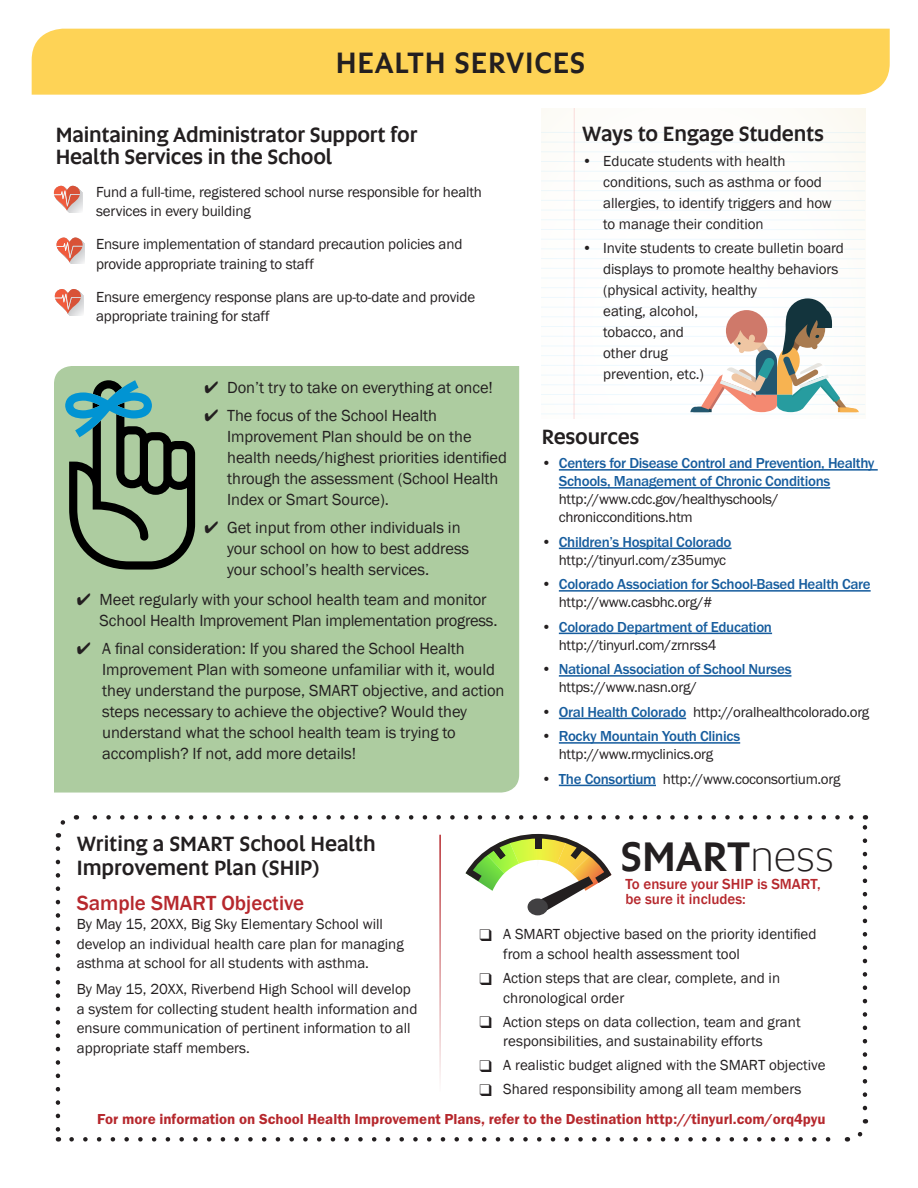
<style>
.page{position:relative;width:918px;height:1188px;background:#fff}
.page>*{position:absolute;margin:0;border:0;box-sizing:border-box;transform-origin:0 0}
.t1{font:500 42px "Altis";color:#231f20}
.t2{font:500 30px "Altis";letter-spacing:.025em;color:#231f20}
.t3{font:500 21px/22.5px "Altis";letter-spacing:-.01em;color:#231f20}
.t4{font:500 21px "Franklin Gothic";color:#b6282d}
.t5{font:16.5px/21px "Franklin Gothic";letter-spacing:-.005em;color:#231f20}
.t6{font:15px/19.5px "Franklin Gothic";color:#231f20}
.t7{font:500 15px/18px "Franklin Gothic URW";letter-spacing:-.02em;color:#175d9e}
.t8{font:15px "Franklin Gothic URW Dem";color:#b6282d}
.t9{font:15px "Franklin Gothic URW Boo";letter-spacing:-.02em;color:#231f20}
.t10{font:500 15px/15px "Franklin Gothic";color:#b6282d}
.s1{font-family:"Franklin Gothic";font-weight:400;color:#231f20}
.s2{font-family:"Franklin Gothic URW Boo";font-weight:400;color:#231f20}
.s3{font-family:"Franklin Gothic"}
.s4{font-family:"Franklin Gothic URW";font-weight:500;color:#175d9e}
.s5{font-weight:300}
</style>
<div class="page">
<div style="left:32px;top:29px;width:858px;height:66px;background:#fed356"></div>
<svg style="left:690px;top:298px;width:169px;height:114px"></svg>
<div style="left:54px;top:366px;width:465px;height:427px;background:#adcca0"></div>
<svg style="left:65px;top:380px;width:130px;height:190px;background:#73937a"></svg>
<svg style="left:466px;top:834px;width:145px;height:79px"></svg>
<div style="left:528px;top:898px;width:20px;height:17px;background:#414042;border-radius:50%"></div>
<hr style="left:439px;top:835px;width:2px;height:257px;background:#b6282d">
<hr style="left:559px;top:469px;width:319px;height:2px;background:#175d9e">
<hr style="left:559px;top:487px;width:271px;height:2px;background:#175d9e">
<hr style="left:559px;top:548px;width:173px;height:1px;background:#175d9e">
<hr style="left:559px;top:590px;width:312px;height:2px;background:#175d9e">
<hr style="left:559px;top:633px;width:213px;height:1px;background:#175d9e">
<hr style="left:559px;top:675px;width:232px;height:2px;background:#175d9e">
<hr style="left:559px;top:718px;width:127px;height:1px;background:#175d9e">
<hr style="left:559px;top:742px;width:181px;height:2px;background:#175d9e">
<hr style="left:559px;top:785px;width:97px;height:1px;background:#175d9e">
<svg style="left:53px;top:185px;width:29px;height:27px"></svg>
<svg style="left:56px;top:237px;width:29px;height:27px"></svg>
<svg style="left:54px;top:289px;width:29px;height:26px"></svg>
<svg style="left:72px;top:1137px;width:759px;height:5px"></svg>
<svg style="left:92px;top:815px;width:759px;height:5px"></svg>
<svg style="left:55px;top:820px;width:11px;height:18px"></svg>
<svg style="left:56px;top:849px;width:4px;height:293px"></svg>
<svg style="left:857px;top:1119px;width:12px;height:18px"></svg>
<svg style="left:863px;top:815px;width:4px;height:293px"></svg>
<p class="t2" style="left:336px;top:41px;width:251px">HEALTH SERVICES</p>
<p class="t3" style="left:56px;top:122px;width:363px">Maintaining Administrator Support for<br>Health Services in the School</p>
<p class="t6" style="left:96px;top:182px;width:387px">Fund a full-time, registered school nurse responsible for health services in every building</p>
<p class="t6" style="left:96px;top:235px;width:368px">Ensure implementation of standard precaution policies and provide appropriate training to staff</p>
<p class="t6" style="left:96px;top:287px;width:381px">Ensure emergency response plans are up-to-date and provide appropriate training for staff</p>
<p class="t5" style="left:204px;top:377px;width:290px">✔ Don’t try to take on everything at once!</p>
<p class="t5" style="left:227px;top:405px;width:281px;text-indent:-23px">✔ The focus of the School Health Improvement Plan should be on the health needs/highest priorities identified through the assessment (School Health Index or Smart Source).</p>
<p class="t5" style="left:227px;top:517px;width:243px;text-indent:-23px">✔ Get input from other individuals in your school on how to best address your school’s health services.</p>
<p class="t5" style="left:100px;top:589px;width:399px;text-indent:-23px">✔ Meet regularly with your school health team and monitor<br>School Health Improvement Plan implementation progress.</p>
<p class="t5" style="left:102px;top:638px;width:404px;text-indent:-26px">✔ A final consideration: If you shared the School Health Improvement Plan with someone unfamiliar with it, would they understand the purpose, SMART objective, and action steps necessary to achieve the objective? Would they understand what the school health team is trying to accomplish? If not, add more details!</p>
<p class="t3" style="left:582px;top:121px;width:243px">Ways to Engage Students</p>
<p class="t6" style="left:603px;top:150px;width:230px;line-height:21px;text-indent:-21px">• Educate students with health conditions, such as asthma or food allergies, to identify triggers and how to manage their condition</p>
<p class="t6" style="left:603px;top:238px;width:242px;line-height:21px;text-indent:-21px">• Invite students to create bulletin board displays to promote healthy behaviors (physical activity, healthy<br>eating, alcohol,<br>tobacco, and<br>other drug<br>prevention, etc.)</p>
<p class="t3" style="left:542px;top:424px;width:99px">Resources</p>
<p class="t7" style="left:559px;top:454px;width:317px;text-indent:-17px"><span class="s1">•</span> Centers for Disease Control and Prevention, Healthy Schools, Management of Chronic Conditions <span class="s2">http://www.cdc.gov/healthyschools/ chronicconditions.htm</span></p>
<p class="t7" style="left:559px;top:533px;width:174px;text-indent:-17px"><span class="s1">•</span> Children’s Hospital Colorado <span class="s2">http://tinyurl.com/z35umyc</span></p>
<p class="t7" style="left:559px;top:575px;width:313px;text-indent:-17px"><span class="s1">•</span> Colorado Association for School-Based Health Care <span class="s2">http://www.casbhc.org/#</span></p>
<p class="t7" style="left:559px;top:618px;width:215px;text-indent:-17px"><span class="s1">•</span> Colorado Department of Education <span class="s2">http://tinyurl.com/zrnrss4</span></p>
<p class="t7" style="left:559px;top:660px;width:234px;text-indent:-17px"><span class="s1">•</span> National Association of School Nurses <span class="s2">https://www.nasn.org/</span></p>
<p class="t9" style="left:542px;top:703px;width:329px"><span class="s3">•</span> <span class="s4">Oral Health Colorado</span> http://oralhealthcolorado.org</p>
<p class="t7" style="left:559px;top:727px;width:183px;text-indent:-17px"><span class="s1">•</span> Rocky Mountain Youth Clinics <span class="s2">http://www.rmyclinics.org</span></p>
<p class="t9" style="left:542px;top:770px;width:300px"><span class="s3">•</span> <span class="s4">The Consortium</span> http://www.coconsortium.org</p>
<p class="t3" style="left:77px;top:831px;width:300px;line-height:24px">Writing a SMART School Health<br>Improvement Plan (SHIP)</p>
<p class="t4" style="left:77px;top:890px;width:229px">Sample SMART Objective</p>
<p class="t6" style="left:77px;top:915px;width:328px">By May 15, 20XX, Big Sky Elementary School will develop an individual health care plan for managing asthma at school for all students with asthma.</p>
<p class="t6" style="left:77px;top:980px;width:342px">By May 15, 20XX, Riverbend High School will develop a system for collecting student health information and ensure communication of pertinent information to all appropriate staff members.</p>
<p class="t1" style="left:620px;top:826px;width:215px">SMART<span class="s5">ness</span></p>
<p class="t10" style="left:625px;top:877px;width:197px">To ensure your SHIP is SMART, be sure it includes:</p>
<p class="t6" style="left:503px;top:925px;width:315px;text-indent:-24px">❑ A SMART objective based on the priority identified from a school health assessment tool</p>
<p class="t6" style="left:503px;top:969px;width:278px;text-indent:-24px">❑ Action steps that are clear, complete, and in chronological order</p>
<p class="t6" style="left:503px;top:1012px;width:299px;text-indent:-24px">❑ Action steps on data collection, team and grant responsibilities, and sustainability efforts</p>
<p class="t6" style="left:480px;top:1056px;width:348px">❑ A realistic budget aligned with the SMART objective</p>
<p class="t6" style="left:480px;top:1080px;width:323px">❑ Shared responsibility among all team members</p>
<p class="t8" style="left:97px;top:1110px;width:730px">For more information on School Health Improvement Plans, refer to the Destination http://tinyurl.com/orq4pyu</p>
</div>
